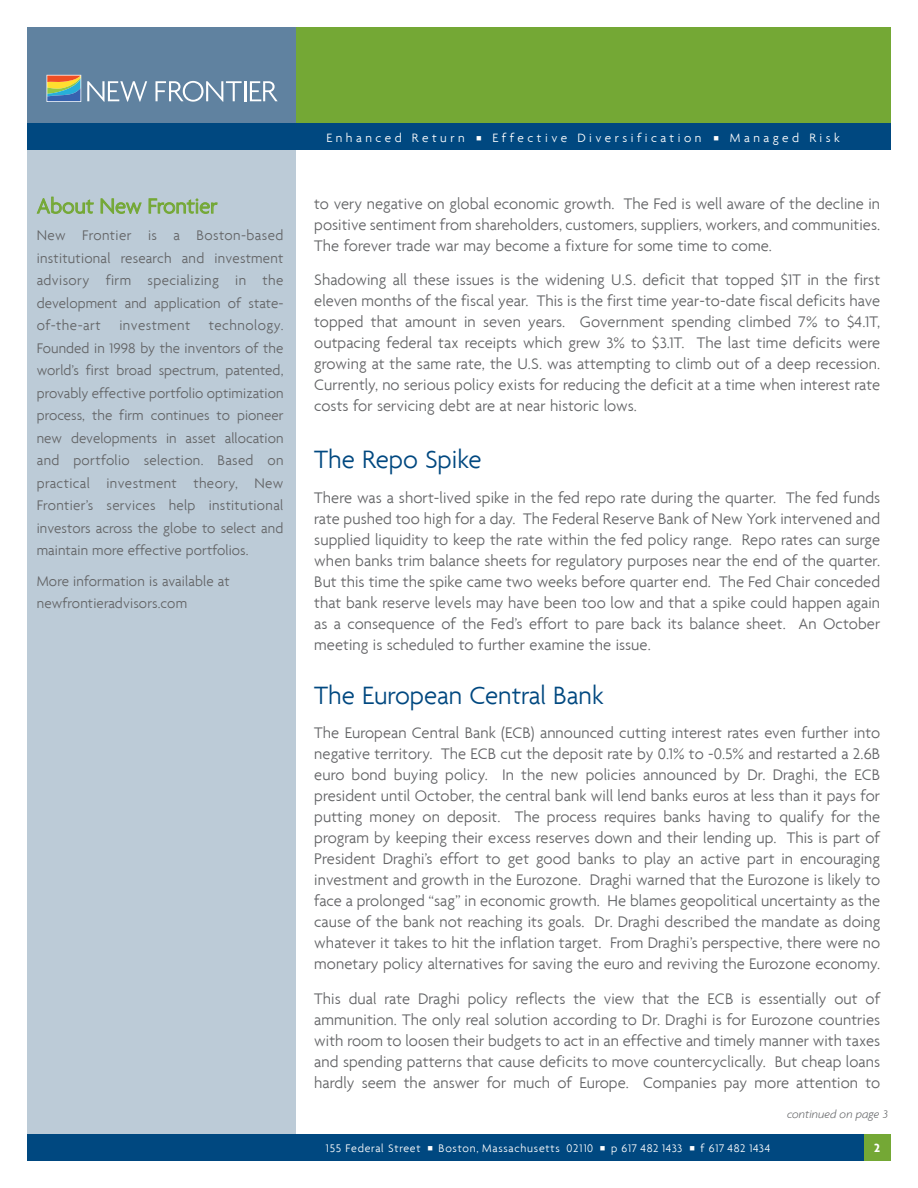
<style>
.page{position:relative;width:918px;height:1188px;background:#fff}
.page>*{position:absolute;margin:0;border:0;box-sizing:border-box;transform-origin:0 0}
.t1{font:300 27px "Agenda";color:#004880}
.t2{font:300 22.5px "Agenda";color:#74a835}
.t3{font:300 16.5px/21px "Agenda";letter-spacing:.005em;color:#636466;text-align:justify}
.t4{font:300 15px/22.5px "Agenda";letter-spacing:.005em;color:#636466;text-align:justify}
.t5{font:300 13.05px "Agenda";letter-spacing:.265em;color:#fff}
.t6{font:700 12.75px "Agenda";color:#fff}
.t7{font:italic 300 12px "Agenda";letter-spacing:.005em;color:#636466}
.t8{font:300 11.85px "Agenda";letter-spacing:.065em;color:#fff}
</style>
<div class="page">
<div style="left:27px;top:27px;width:864px;height:108px;background:#74a835"></div>
<div style="left:27px;top:27px;width:268px;height:108px;background:#6082a0"></div>
<div style="left:47px;top:75px;width:34px;height:27px;border:1px solid #fff"></div>
<svg style="left:87px;top:81px;width:60px;height:21px"></svg>
<svg style="left:156px;top:81px;width:86px;height:21px"></svg>
<hr style="left:244px;top:81px;width:2px;height:20px;background:#fff">
<svg style="left:250px;top:81px;width:28px;height:20px"></svg>
<svg style="left:47px;top:76px;width:33px;height:25px"></svg>
<div style="left:27px;top:123px;width:268px;height:1028px;background:#bccbd7"></div>
<div style="left:27px;top:123px;width:864px;height:27px;background:#004880"></div>
<div style="left:27px;top:1134px;width:864px;height:27px;background:#004880"></div>
<div style="left:864px;top:1134px;width:27px;height:27px;background:#74a835"></div>
<svg style="left:37px;top:197px;width:57px;height:17px"></svg>
<svg style="left:101px;top:198px;width:41px;height:16px"></svg>
<svg style="left:149px;top:198px;width:69px;height:16px"></svg>
<h2 class="t2" style="left:37px;top:193px;width:182px">About New Frontier</h2>
<p class="t4" style="left:37px;top:224px;width:248px">New Frontier is a Boston-based institutional research and investment advisory firm specializing in the development and application of state&shy;of-the-art investment technology.<br>Founded in 1998 by the inventors of the world’s first broad spectrum, patented, provably effective portfolio optimization process, the firm continues to pioneer new developments in asset allocation and portfolio selection. Based on practical investment theory, New Frontier’s services help institutional investors across the globe to select and maintain more effective portfolios.</p>
<p class="t4" style="left:37px;top:570px;width:194px;line-height:21.8px">More information is available at newfrontieradvisors.com</p>
<p class="t5" style="left:326px;top:130px;width:140px">Enhanced Return</p>
<p class="t5" style="left:492px;top:130px;width:210px">Effective Diversification</p>
<p class="t5" style="left:730px;top:130px;width:111px">Managed Risk</p>
<p class="t3" style="left:314px;top:193px;width:567px">to very negative on global economic growth. The Fed is well aware of the decline in positive sentiment from shareholders, customers, suppliers, workers, and communities.<br>The forever trade war may become a fixture for some time to come.</p>
<p class="t3" style="left:314px;top:269px;width:568px">Shadowing all these issues is the widening U.S. deficit that topped $1T in the first eleven months of the fiscal year. This is the first time year-to-date fiscal deficits have topped that amount in seven years. Government spending climbed 7% to $4.1T, outpacing federal tax receipts which grew 3% to $3.1T. The last time deficits were growing at the same rate, the U.S. was attempting to climb out of a deep recession.<br>Currently, no serious policy exists for reducing the deficit at a time when interest rate costs for servicing debt are at near historic lows.</p>
<h1 class="t1" style="left:314px;top:444px;width:169px">The Repo Spike</h1>
<p class="t3" style="left:314px;top:487px;width:567px">There was a short-lived spike in the fed repo rate during the quarter. The fed funds rate pushed too high for a day. The Federal Reserve Bank of New York intervened and supplied liquidity to keep the rate within the fed policy range. Repo rates can surge when banks trim balance sheets for regulatory purposes near the end of the quarter.<br>But this time the spike came two weeks before quarter end. The Fed Chair conceded that bank reserve levels may have been too low and that a spike could happen again as a consequence of the Fed’s effort to pare back its balance sheet. An October meeting is scheduled to further examine the issue.</p>
<h1 class="t1" style="left:314px;top:679px;width:291px">The European Central Bank</h1>
<p class="t3" style="left:314px;top:722px;width:567px">The European Central Bank (ECB) announced cutting interest rates even further into negative territory. The ECB cut the deposit rate by 0.1% to -0.5% and restarted a 2.6B euro bond buying policy. In the new policies announced by Dr. Draghi, the ECB president until October, the central bank will lend banks euros at less than it pays for putting money on deposit. The process requires banks having to qualify for the program by keeping their excess reserves down and their lending up. This is part of President Draghi’s effort to get good banks to play an active part in encouraging investment and growth in the Eurozone. Draghi warned that the Eurozone is likely to face a prolonged “sag” in economic growth. He blames geopolitical uncertainty as the cause of the bank not reaching its goals. Dr. Draghi described the mandate as doing whatever it takes to hit the inflation target. From Draghi’s perspective, there were no monetary policy alternatives for saving the euro and reviving the Eurozone economy.</p>
<p class="t3" style="left:314px;top:988px;width:567px">This dual rate Draghi policy reflects the view that the ECB is essentially out of ammunition. The only real solution according to Dr. Draghi is for Eurozone countries with room to loosen their budgets to act in an effective and timely manner with taxes and spending patterns that cause deficits to move countercyclically. But cheap loans hardly seem the answer for much of Europe. Companies pay more attention to</p>
<p class="t7" style="left:787px;top:1107px;width:102px">continued on page 3</p>
<p class="t8" style="left:326px;top:1141px;width:96px">155 Federal Street</p>
<p class="t8" style="left:439px;top:1141px;width:156px">Boston, Massachusetts 02110</p>
<p class="t8" style="left:611px;top:1141px;width:73px">p 617 482 1433</p>
<p class="t8" style="left:701px;top:1141px;width:71px">f 617 482 1434</p>
<p class="t6" style="left:874px;top:1140px;width:8px">2</p>
</div>
